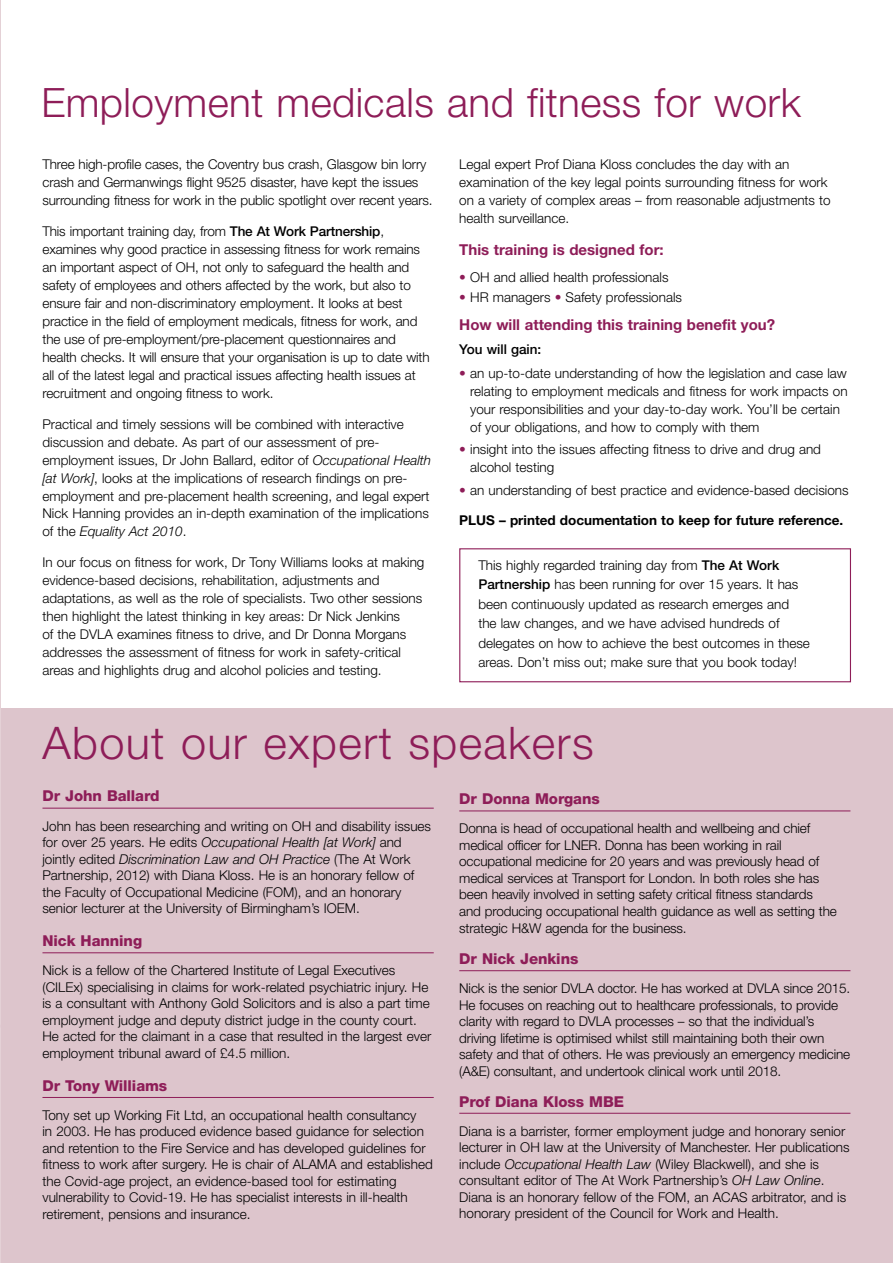
<style>
.page{position:relative;width:893px;height:1263px;background:#fff}
.page>*{position:absolute;margin:0;border:0;box-sizing:border-box;transform-origin:0 0}
.t1{font:300 45px "Helvetica Neue";letter-spacing:.03em;color:#8e1d58}
.t2{font:300 40.5px "Helvetica Neue";letter-spacing:.01em;color:#8e1d58}
.t3{font:800 15px "Helvetica Neue";letter-spacing:-.005em;color:#8e1d58}
.t4{font:700 15px "Helvetica Neue";color:#8e1d58}
.t5{font:300 13.5px/18px "Helvetica Neue";color:#000}
.t6{font:700 13.5px "Helvetica Neue";color:#000}
.t7{font:500 13.5px "Helvetica Neue";color:#000}
.s1{font-weight:500}
.s2{font-style:italic}
.s3{color:#8e1d58}
</style>
<div class="page">
<div style="left:0;top:708px;width:893px;height:555px;background:#ddc5cc"></div>
<hr style="left:42px;top:808px;width:392px;height:1px;background:#8e1d58">
<hr style="left:42px;top:952px;width:392px;height:1px;background:#8e1d58">
<hr style="left:42px;top:1097px;width:392px;height:1px;background:#8e1d58">
<hr style="left:459px;top:810px;width:391px;height:1px;background:#8e1d58">
<hr style="left:459px;top:970px;width:391px;height:1px;background:#8e1d58">
<hr style="left:459px;top:1113px;width:391px;height:1px;background:#8e1d58">
<div style="left:459px;top:548px;width:392px;height:134px;border:1px solid #8e1d58"></div>
<h2 class="t2" style="left:41px;top:78px;width:761px">Employment medicals and fitness for work</h2>
<p class="t5" style="left:42px;top:155px;width:392px">Three high-profile cases, the Coventry bus crash, Glasgow bin lorry crash and Germanwings flight 9525 disaster, have kept the issues surrounding fitness for work in the public spotlight over recent years.</p>
<p class="t5" style="left:42px;top:222px;width:389px">This important training day, from <span class="s1">The At Work Partnership</span>, examines why good practice in assessing fitness for work remains an important aspect of OH, not only to safeguard the health and safety of employees and others affected by the work, but also to ensure fair and non-discriminatory employment. It looks at best practice in the field of employment medicals, fitness for work, and the use of pre-employment/pre-placement questionnaires and health checks. It will ensure that your organisation is up to date with all of the latest legal and practical issues affecting health issues at recruitment and ongoing fitness to work.</p>
<p class="t5" style="left:42px;top:414px;width:390px">Practical and timely sessions will be combined with interactive discussion and debate. As part of our assessment of pre&shy;employment issues, Dr John Ballard, editor of <span class="s2">Occupational Health [at Work]</span>, looks at the implications of research findings on pre&shy;employment and pre-placement health screening, and legal expert Nick Hanning provides an in-depth examination of the implications of the <span class="s2">Equality Act 2010</span>.</p>
<p class="t5" style="left:42px;top:553px;width:383px">In our focus on fitness for work, Dr Tony Williams looks at making evidence-based decisions, rehabilitation, adjustments and adaptations, as well as the role of specialists. Two other sessions then highlight the latest thinking in key areas: Dr Nick Jenkins<br>of the DVLA examines fitness to drive, and Dr Donna Morgans addresses the assessment of fitness for work in safety-critical areas and highlights drug and alcohol policies and testing.</p>
<p class="t5" style="left:459px;top:155px;width:373px">Legal expert Prof Diana Kloss concludes the day with an examination of the key legal points surrounding fitness for work on a variety of complex areas – from reasonable adjustments to health surveillance.</p>
<p class="t4" style="left:459px;top:241px;width:206px">This training is designed for:</p>
<p class="t5" style="left:459px;top:268px;width:211px"><span class="s3">•</span> OH and allied health professionals</p>
<p class="t5" style="left:459px;top:288px;width:224px"><span class="s3">•</span> HR managers <span class="s3">•</span> Safety professionals</p>
<p class="t4" style="left:459px;top:315px;width:317px">How will attending this training benefit you?</p>
<p class="t7" style="left:459px;top:341px;width:84px">You will gain:</p>
<p class="t5" style="left:470px;top:364px;width:379px;text-indent:-11px"><span class="s3">•</span> an up-to-date understanding of how the legislation and case law relating to employment medicals and fitness for work impacts on your responsibilities and your day-to-day work. You’ll be certain of your obligations, and how to comply with them</p>
<p class="t5" style="left:470px;top:440px;width:352px;text-indent:-11px"><span class="s3">•</span> insight into the issues affecting fitness to drive and drug and alcohol testing</p>
<p class="t5" style="left:459px;top:480px;width:391px"><span class="s3">•</span> an understanding of best practice and evidence-based decisions</p>
<p class="t6" style="left:459px;top:512px;width:386px">PLUS – printed documentation to keep for future reference.</p>
<p class="t5" style="left:478px;top:555px;width:333px;line-height:19.5px">This highly regarded training day from <span class="s1">The At Work Partnership</span> has been running for over 15 years. It has been continuously updated as research emerges and the law changes, and we have advised hundreds of delegates on how to achieve the best outcomes in these areas. Don’t miss out; make sure that you book today!</p>
<h1 class="t1" style="left:42px;top:716px;width:553px">About our expert speakers</h1>
<p class="t3" style="left:459px;top:790px;width:142px">Dr Donna Morgans</p>
<p class="t5" style="left:459px;top:820px;width:379px;line-height:16.6px">Donna is head of occupational health and wellbeing and chief medical officer for LNER. Donna has been working in rail occupational medicine for 20 years and was previously head of medical services at Transport for London. In both roles she has been heavily involved in setting safety critical fitness standards and producing occupational health guidance as well as setting the strategic H&amp;W agenda for the business.</p>
<p class="t3" style="left:459px;top:950px;width:121px">Dr Nick Jenkins</p>
<p class="t5" style="left:459px;top:980px;width:393px;line-height:16.5px">Nick is the senior DVLA doctor. He has worked at DVLA since 2015.<br>He focuses on reaching out to healthcare professionals, to provide clarity with regard to DVLA processes – so that the individual’s driving lifetime is optimised whilst still maintaining both their own safety and that of others. He was previously an emergency medicine (A&amp;E) consultant, and undertook clinical work until 2018.</p>
<p class="t3" style="left:459px;top:1092px;width:166px">Prof Diana Kloss MBE</p>
<p class="t5" style="left:459px;top:1122px;width:392px;line-height:16.5px">Diana is a barrister, former employment judge and honorary senior lecturer in OH law at the University of Manchester. Her publications include <span class="s2">Occupational Health Law</span> (Wiley Blackwell), and she is consultant editor of The At Work Partnership’s <span class="s2">OH Law Online</span>.<br>Diana is an honorary fellow of the FOM, an ACAS arbitrator, and is honorary president of the Council for Work and Health.</p>
<p class="t3" style="left:42px;top:787px;width:119px">Dr John Ballard</p>
<p class="t5" style="left:42px;top:817px;width:390px;line-height:16.5px">John has been researching and writing on OH and disability issues for over 25 years. He edits <span class="s2">Occupational Health [at Work]</span> and jointly edited <span class="s2">Discrimination Law and OH Practice</span> (The At Work Partnership, 2012) with Diana Kloss. He is an honorary fellow of the Faculty of Occupational Medicine (FOM), and an honorary senior lecturer at the University of Birmingham’s IOEM.</p>
<p class="t3" style="left:42px;top:932px;width:101px">Nick Hanning</p>
<p class="t5" style="left:42px;top:962px;width:390px;line-height:16.5px">Nick is a fellow of the Chartered Institute of Legal Executives (CILEx) specialising in claims for work-related psychiatric injury. He is a consultant with Anthony Gold Solicitors and is also a part time employment judge and deputy district judge in the county court.<br>He acted for the claimant in a case that resulted in the largest ever employment tribunal award of £4.5 million.</p>
<p class="t3" style="left:42px;top:1076px;width:126px">Dr Tony Williams</p>
<p class="t5" style="left:42px;top:1106px;width:392px;line-height:16.5px">Tony set up Working Fit Ltd, an occupational health consultancy<br>in 2003. He has produced evidence based guidance for selection and retention to the Fire Service and has developed guidelines for fitness to work after surgery. He is chair of ALAMA and established the Covid-age project, an evidence-based tool for estimating vulnerability to Covid-19. He has specialist interests in ill-health retirement, pensions and insurance.</p>
</div>
